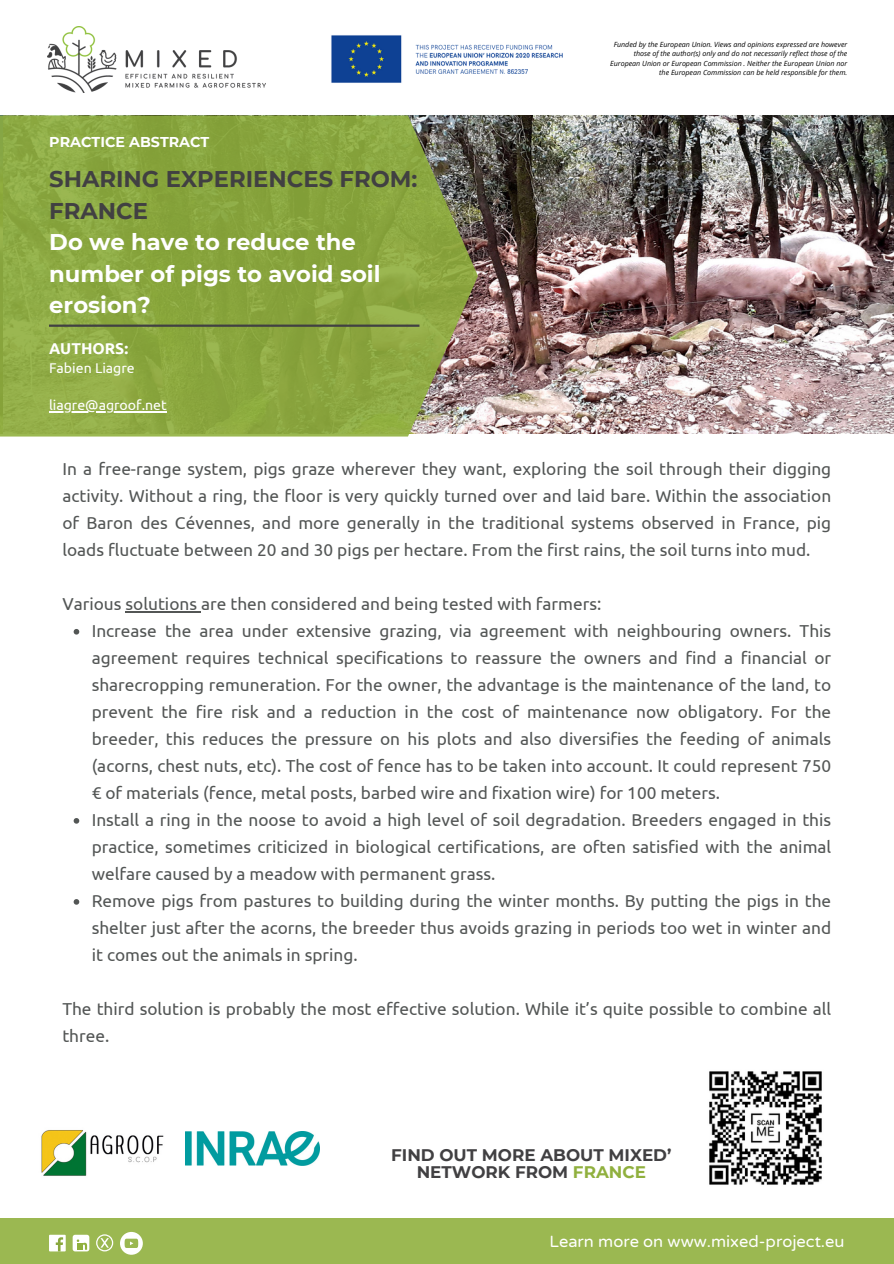
<style>
.page{position:relative;width:894px;height:1264px;background:#fff}
.page>*{position:absolute;margin:0;border:0;box-sizing:border-box;transform-origin:0 0}
.t1{font:700 22.65px/31.5px "Montserrat";color:#fff}
.t2{font:700 22.65px/31.5px "Montserrat";color:#414042}
.t3{font:17.25px/27px "Ubuntu";color:#535655;text-align:justify}
.t4{font:700 16.8px/16.8px "Montserrat";color:#414042;text-align:center}
.t5{font:16.5px "Varela Round";color:#fff}
.t6{font:700 15.6px "Ubuntu";color:#fff}
.t7{font:700 14.25px "Montserrat";color:#fff}
.t8{font:14.1px "Ubuntu";color:#fff}
.t9{font:italic 7.05px/9.4px "Open Sans";color:#000;text-align:right}
.s1{color:#90b03e}
</style>
<div class="page">
<img style="left:477px;top:115px;width:416px;height:319px">
<svg style="left:0;top:115px;width:477px;height:321px;background:#8ba445"></svg>
<hr style="left:49px;top:324px;width:370px;height:3px;background:#414042">
<img style="left:48px;top:27px;width:217px;height:66px">
<img style="left:331px;top:35px;width:231px;height:48px">
<div style="left:0;top:1217px;width:893px;height:46px;background:#9bb851"></div>
<div style="left:49px;top:1234px;width:17px;height:17px;background:#fff"></div>
<svg style="left:56px;top:1237px;width:7px;height:14px"></svg>
<svg style="left:96px;top:1234px;width:17px;height:17px"></svg>
<div style="left:73px;top:1234px;width:16px;height:17px;background:#fff;border-radius:3px"></div>
<svg style="left:77px;top:1239px;width:10px;height:10px"></svg>
<svg style="left:120px;top:1231px;width:22px;height:23px"></svg>
<img style="left:41px;top:1130px;width:123px;height:46px">
<img style="left:185px;top:1131px;width:134px;height:34px">
<img style="left:709px;top:1071px;width:113px;height:114px">
<hr style="left:125px;top:611px;width:76px;height:1px;background:#535655">
<svg style="left:74px;top:629px;width:5px;height:5px"></svg>
<svg style="left:74px;top:818px;width:5px;height:5px"></svg>
<svg style="left:74px;top:899px;width:5px;height:5px"></svg>
<hr style="left:49px;top:411px;width:118px;height:1px;background:#fff">
<h2 class="t7" style="left:49px;top:133px;width:162px">PRACTICE ABSTRACT</h2>
<p class="t2" style="left:49px;top:163px;width:369px">SHARING EXPERIENCES FROM:<br>FRANCE</p>
<p class="t1" style="left:49px;top:226px;width:333px">Do we have to reduce the number of pigs to avoid soil erosion?</p>
<p class="t6" style="left:49px;top:339px;width:81px">AUTHORS:</p>
<p class="t8" style="left:49px;top:359px;width:87px">Fabien Liagre</p>
<p class="t8" style="left:49px;top:397px;width:119px">liagre@agroof.net</p>
<h3 class="t9" style="left:610px;top:40px;width:239px">Funded by the European Union. Views and opinions expressed are however those of the author(s) only and do not necessarily reflect those of the European Union or European Commission . Neither the European Union nor the European Commission can be held responsible for them.</h3>
<p class="t3" style="left:62px;top:455px;width:770px">In a free-range system, pigs graze wherever they want, exploring the soil through their digging activity. Without a ring, the floor is very quickly turned over and laid bare. Within the association of Baron des Cévennes, and more generally in the traditional systems observed in France, pig loads fluctuate between 20 and 30 pigs per hectare. From the first rains, the soil turns into mud.</p>
<p class="t3" style="left:62px;top:590px;width:540px">Various solutions are then considered and being tested with farmers:</p>
<p class="t3" style="left:92px;top:617px;width:740px">Increase the area under extensive grazing, via agreement with neighbouring owners. This agreement requires technical specifications to reassure the owners and find a financial or sharecropping remuneration. For the owner, the advantage is the maintenance of the land, to prevent the fire risk and a reduction in the cost of maintenance now obligatory. For the breeder, this reduces the pressure on his plots and also diversifies the feeding of animals (acorns, chest nuts, etc). The cost of fence has to be taken into account. It could represent 750 € of materials (fence, metal posts, barbed wire and fixation wire) for 100 meters.</p>
<h3 class="t3" style="left:92px;top:806px;width:740px">Install a ring in the noose to avoid a high level of soil degradation. Breeders engaged in this practice, sometimes criticized in biological certifications, are often satisfied with the animal welfare caused by a meadow with permanent grass.</h3>
<h3 class="t3" style="left:92px;top:887px;width:740px">Remove pigs from pastures to building during the winter months. By putting the pigs in the shelter just after the acorns, the breeder thus avoids grazing in periods too wet in winter and it comes out the animals in spring.</h3>
<p class="t3" style="left:62px;top:995px;width:770px">The third solution is probably the most effective solution. While it’s quite possible to combine all three.</p>
<p class="t4" style="left:391px;top:1146px;width:282px">FIND OUT MORE ABOUT MIXED’<br>NETWORK FROM <span class="s1">FRANCE</span></p>
<p class="t5" style="left:549px;top:1231px;width:296px">Learn more on www.mixed-project.eu</p>
</div>
